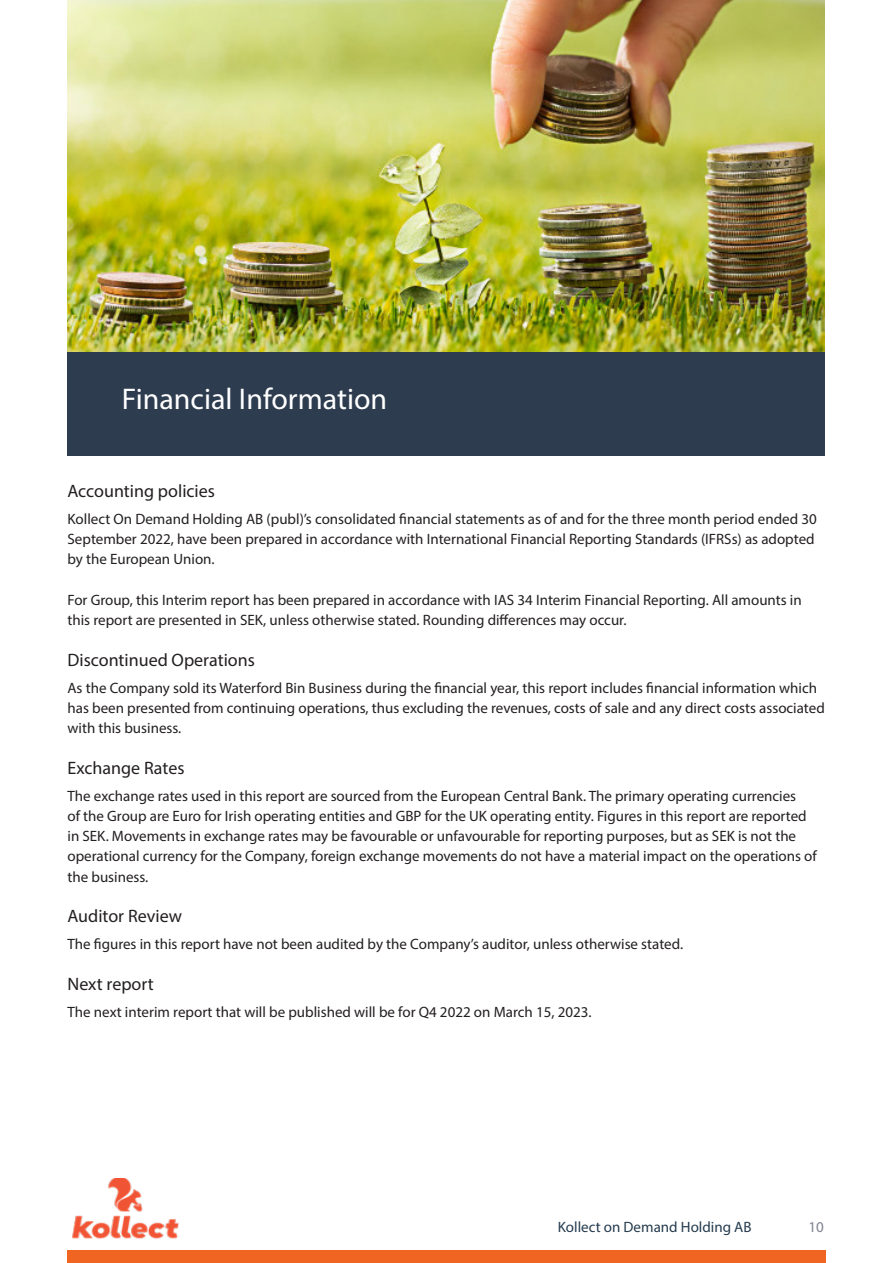
<style>
.page{position:relative;width:893px;height:1263px;background:#fff}
.page>*{position:absolute;margin:0;border:0;box-sizing:border-box;transform-origin:0 0}
.t1{font:30px "Myriad Pro";color:#fff}
.Title_2{font:18px "Myriad Pro";color:#231f20}
.t2{font:15px/20.2px "Myriad Pro";color:#231f20}
.t3{font:15px "Myriad Pro";color:#253b4e}
.t4{font:15px "Myriad Pro";color:#7d828f}
</style>
<div class="page">
<div style="left:67px;top:1249px;width:759px;height:14px;background:#f16522"></div>
<img style="left:72px;top:1178px;width:107px;height:61px">
<img style="left:67px;top:0;width:758px;height:352px">
<div style="left:67px;top:352px;width:758px;height:104px;background:#2d3c4f"></div>
<p class="t1" style="left:122px;top:380px;width:267px">Financial Information</p>
<p class="Title_2" style="left:68px;top:480px;width:149px">Accounting policies</p>
<p class="t2" style="left:68px;top:508px;width:751px">Kollect On Demand Holding AB (publ)’s consolidated financial statements as of and for the three month period ended 30<br>September 2022, have been prepared in accordance with International Financial Reporting Standards (IFRSs) as adopted by the European Union.</p>
<p class="t2" style="left:68px;top:589px;width:736px">For Group, this Interim report has been prepared in accordance with IAS 34 Interim Financial Reporting. All amounts in this report are presented in SEK, unless otherwise stated. Rounding differences may occur.</p>
<p class="Title_2" style="left:68px;top:648px;width:189px">Discontinued Operations</p>
<p class="t2" style="left:68px;top:677px;width:759px">As the Company sold its Waterford Bin Business during the financial year, this report includes financial information which has been presented from continuing operations, thus excluding the revenues, costs of sale and any direct costs associated with this business.</p>
<p class="Title_2" style="left:68px;top:756px;width:119px">Exchange Rates</p>
<p class="t2" style="left:68px;top:785px;width:751px">The exchange rates used in this report are sourced from the European Central Bank. The primary operating currencies<br>of the Group are Euro for Irish operating entities and GBP for the UK operating entity. Figures in this report are reported in SEK. Movements in exchange rates may be favourable or unfavourable for reporting purposes, but as SEK is not the operational currency for the Company, foreign exchange movements do not have a material impact on the operations of the business.</p>
<p class="Title_2" style="left:68px;top:905px;width:116px">Auditor Review</p>
<p class="t2" style="left:68px;top:934px;width:617px">The figures in this report have not been audited by the Company’s auditor, unless otherwise stated.</p>
<p class="Title_2" style="left:68px;top:972px;width:88px">Next report</p>
<p class="t2" style="left:68px;top:1001px;width:526px">The next interim report that will be published will be for Q4 2022 on March 15, 2023.</p>
<p class="t3" style="left:558px;top:1218px;width:195px">Kollect on Demand Holding AB</p>
<p class="t4" style="left:808px;top:1218px;width:17px">10</p>
</div>
